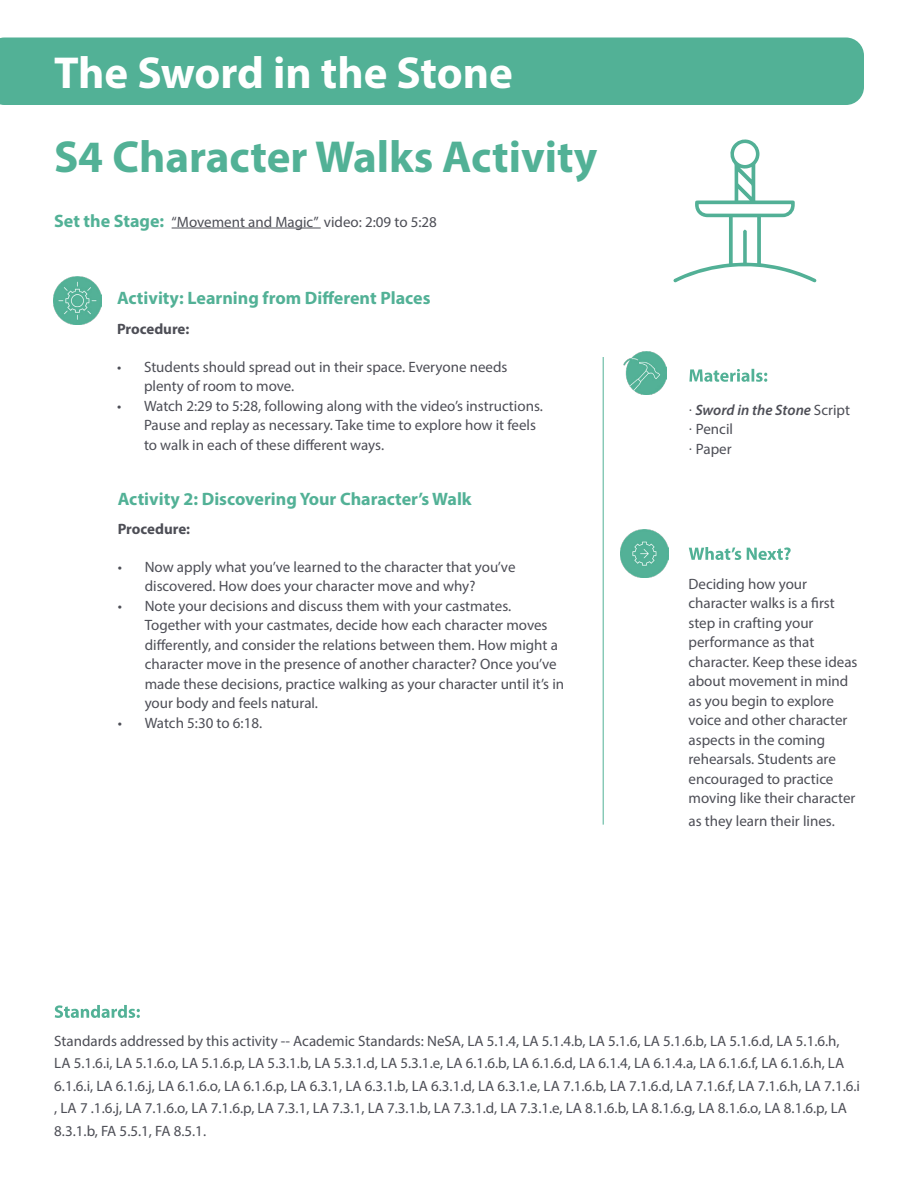
<style>
.page{position:relative;width:918px;height:1188px;background:#fff}
.page>*{position:absolute;margin:0;border:0;box-sizing:border-box;transform-origin:0 0}
.Title_L__Orange{font:700 45px "Myriad Pro";color:#52b196}
.Title_L__Orange-2{font:700 45px "Myriad Pro";color:#fff}
.subtitle_green{font:700 18px "Myriad Pro";color:#52b196}
.Body_Text_Myriad_10{font:15px/19.5px "Myriad Pro";color:#4d4e56}
.Green_Subtitle_12{font:15px/19.5px "Myriad Pro";color:#4d4e56}
.subtitle_green-2{font:15px "Myriad Pro";color:#4d4e56}
.Bulleted_List_Tight{font:italic 600 15px "Myriad Pro";color:#4d4e56}
.Body_Text_Myriad_10-2{font:700 15px "Myriad Pro";letter-spacing:-.005em;color:#4d4e56}
.Bulleted_List_Tight-2{font:15px "Myriad Pro";color:#4d4e56}
.s1{font-weight:700;font-size:18px;color:#52b196}
.s2{font-family:"Avenir";font-weight:400;font-style:normal}
.s3{font-weight:400;font-style:normal}
.s4{font-family:"Avenir"}
</style>
<div class="page">
<div style="left:0;top:38px;width:864px;height:67px;background:#52b196"></div>
<hr style="left:172px;top:228px;width:149px;height:1px;background:#4d4e56">
<img style="left:54px;top:277px;width:48px;height:48px">
<hr style="left:603px;top:357px;width:1px;height:468px;background:#52b196">
<svg style="left:689px;top:369px;width:78px;height:13px"></svg>
<img style="left:624px;top:351px;width:43px;height:43px">
<img style="left:621px;top:530px;width:48px;height:48px">
<svg style="left:689px;top:547px;width:102px;height:13px"></svg>
<svg style="left:673px;top:139px;width:144px;height:144px"></svg>
<svg style="left:55px;top:1005px;width:85px;height:13px"></svg>
<p class="Title_L__Orange-2" style="left:54px;top:43px;width:461px">The Sword in the Stone</p>
<p class="Title_L__Orange" style="left:54px;top:127px;width:545px">S4 Character Walks Activity</p>
<p class="subtitle_green-2" style="left:54px;top:212px;width:384px"><span class="s1">Set the Stage:</span> “Movement and Magic” video: 2:09 to 5:28</p>
<p class="subtitle_green" style="left:117px;top:286px;width:315px">Activity: Learning from Different Places</p>
<p class="Body_Text_Myriad_10-2" style="left:117px;top:319px;width:74px">Procedure:</p>
<p class="Body_Text_Myriad_10" style="left:144px;top:357px;width:365px;text-indent:-27px">• Students should spread out in their space. Everyone needs plenty of room to move.</p>
<p class="Body_Text_Myriad_10" style="left:144px;top:396px;width:400px;text-indent:-27px">• Watch 2:29 to 5:28, following along with the video’s instructions.<br>Pause and replay as necessary. Take time to explore how it feels to walk in each of these different ways.</p>
<p class="subtitle_green" style="left:118px;top:487px;width:355px">Activity 2: Discovering Your Character’s Walk</p>
<p class="Body_Text_Myriad_10-2" style="left:118px;top:520px;width:74px">Procedure:</p>
<p class="Body_Text_Myriad_10" style="left:145px;top:557px;width:372px;text-indent:-27px">• Now apply what you’ve learned to the character that you’ve discovered. How does your character move and why?</p>
<p class="Body_Text_Myriad_10" style="left:145px;top:596px;width:421px;text-indent:-27px">• Note your decisions and discuss them with your castmates.<br>Together with your castmates, decide how each character moves differently, and consider the relations between them. How might a character move in the presence of another character? Once you’ve made these decisions, practice walking as your character until it’s in your body and feels natural.</p>
<p class="Body_Text_Myriad_10" style="left:118px;top:713px;width:146px">• Watch 5:30 to 6:18.</p>
<p class="Bulleted_List_Tight" style="left:688px;top:400px;width:163px"><span class="s2">∙</span> Sword in the Stone <span class="s3">Script</span></p>
<p class="Bulleted_List_Tight-2" style="left:688px;top:420px;width:46px"><span class="s4">∙</span> Pencil</p>
<p class="Bulleted_List_Tight-2" style="left:688px;top:439px;width:45px"><span class="s4">∙</span> Paper</p>
<p class="Green_Subtitle_12" style="left:688px;top:574px;width:171px">Deciding how your character walks is a first step in crafting your performance as that character. Keep these ideas about movement in mind as you begin to explore voice and other character aspects in the coming rehearsals. Students are encouraged to practice moving like their character</p>
<p class="Green_Subtitle_12" style="left:688px;top:811px;width:148px">as they learn their lines.</p>
<p class="Body_Text_Myriad_10" style="left:54px;top:1029px;width:807px;line-height:22.5px">Standards addressed by this activity -- Academic Standards: NeSA, LA 5.1.4, LA 5.1.4.b, LA 5.1.6, LA 5.1.6.b, LA 5.1.6.d, LA 5.1.6.h,<br>LA 5.1.6.i, LA 5.1.6.o, LA 5.1.6.p, LA 5.3.1.b, LA 5.3.1.d, LA 5.3.1.e, LA 6.1.6.b, LA 6.1.6.d, LA 6.1.4, LA 6.1.4.a, LA 6.1.6.f, LA 6.1.6.h, LA 6.1.6.i, LA 6.1.6.j, LA 6.1.6.o, LA 6.1.6.p, LA 6.3.1, LA 6.3.1.b, LA 6.3.1.d, LA 6.3.1.e, LA 7.1.6.b, LA 7.1.6.d, LA 7.1.6.f, LA 7.1.6.h, LA 7.1.6.i , LA 7 .1.6.j, LA 7.1.6.o, LA 7.1.6.p, LA 7.3.1, LA 7.3.1, LA 7.3.1.b, LA 7.3.1.d, LA 7.3.1.e, LA 8.1.6.b, LA 8.1.6.g, LA 8.1.6.o, LA 8.1.6.p, LA 8.3.1.b, FA 5.5.1, FA 8.5.1.</p>
</div>
